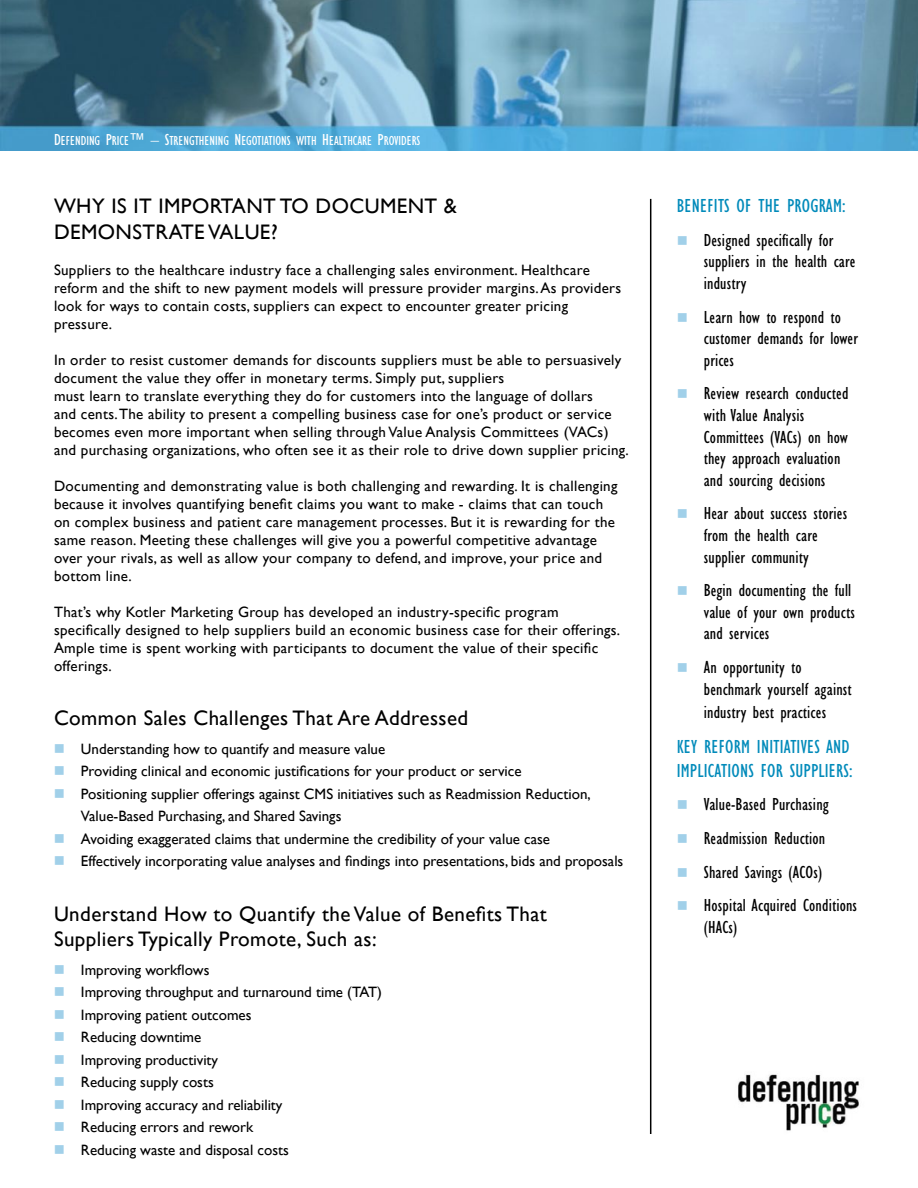
<style>
.page{position:relative;width:918px;height:1188px;background:#fff}
.page>*{position:absolute;margin:0;border:0;box-sizing:border-box;transform-origin:0 0}
.t1{font:21px/25.2px "Gill Sans";letter-spacing:.02em;color:#000}
.t2{font:condensed 19.5px/23.4px "Gill Sans Std";letter-spacing:.01em;color:#008aba}
.t3{font:condensed 18px/21.6px "Gill Sans Std";letter-spacing:.01em;color:#000}
.t4{font:15px/18px "Gill Sans";letter-spacing:.02em;color:#000}
.t5{font:15px/22.5px "Gill Sans";color:#000}
.t6{font:condensed 13.5px "Gill Sans Std";color:#fff}
.s1{font-size:16.5px}
</style>
<div class="page">
<img style="left:0;top:0;width:918px;height:151px">
<img style="left:738px;top:1074px;width:121px;height:57px">
<hr style="left:650px;top:199px;width:1px;height:935px;background:#000">
<p class="t6" style="left:54px;top:133px;width:368px"><span class="s1">D</span>EFENDING <span class="s1">P</span>RICE<span class="s1">™ – S</span>TRENGTHENING <span class="s1">N</span>EGOTIATIONS WITH <span class="s1">H</span>EALTHCARE <span class="s1">P</span>ROVIDERS</p>
<h1 class="t1" style="left:54px;top:194px;width:405px">WHY IS IT IMPORTANT TO DOCUMENT &amp;<br>DEMONSTRATE VALUE?</h1>
<p class="t4" style="left:54px;top:261px;width:569px">Suppliers to the healthcare industry face a challenging sales environment. Healthcare reform and the shift to new payment models will pressure provider margins. As providers look for ways to contain costs, suppliers can expect to encounter greater pricing pressure.</p>
<p class="t4" style="left:54px;top:351px;width:576px">In order to resist customer demands for discounts suppliers must be able to persuasively document the value they offer in monetary terms. Simply put, suppliers<br>must learn to translate everything they do for customers into the language of dollars<br>and cents. The ability to present a compelling business case for one’s product or service becomes even more important when selling through Value Analysis Committees (VACs) and purchasing organizations, who often see it as their role to drive down supplier pricing.</p>
<p class="t4" style="left:54px;top:477px;width:565px">Documenting and demonstrating value is both challenging and rewarding. It is challenging because it involves quantifying benefit claims you want to make - claims that can touch on complex business and patient care management processes. But it is rewarding for the same reason. Meeting these challenges will give you a powerful competitive advantage over your rivals, as well as allow your company to defend, and improve, your price and bottom line.</p>
<p class="t4" style="left:54px;top:603px;width:568px">That’s why Kotler Marketing Group has developed an industry-specific program specifically designed to help suppliers build an economic business case for their offerings.<br>Ample time is spent working with participants to document the value of their specific offerings.</p>
<h1 class="t1" style="left:54px;top:706px;width:416px">Common Sales Challenges That Are Addressed</h1>
<p class="t5" style="left:81px;top:738px;width:544px">Understanding how to quantify and measure value<br>Providing clinical and economic justifications for your product or service<br>Positioning supplier offerings against CMS initiatives such as Readmission Reduction, Value-Based Purchasing, and Shared Savings<br>Avoiding exaggerated claims that undermine the credibility of your value case<br>Effectively incorporating value analyses and findings into presentations, bids and proposals</p>
<h1 class="t1" style="left:54px;top:902px;width:494px">Understand How to Quantify the Value of Benefits That<br>Suppliers Typically Promote, Such as:</h1>
<p class="t5" style="left:81px;top:958px;width:303px">Improving workflows<br>Improving throughput and turnaround time (TAT)<br>Improving patient outcomes<br>Reducing downtime<br>Improving productivity<br>Reducing supply costs<br>Improving accuracy and reliability<br>Reducing errors and rework<br>Reducing waste and disposal costs</p>
<h2 class="t2" style="left:677px;top:195px;width:127px">BENEFITS OF THE PROGRA</h2>
<h2 class="t2" style="left:833px;top:195px;width:14px">M:</h2>
<p class="t3" style="left:704px;top:229px;width:153px">Designed specifically for suppliers in the health care industry</p>
<p class="t3" style="left:704px;top:306px;width:156px">Learn how to respond to customer demands for lower prices</p>
<p class="t3" style="left:704px;top:383px;width:146px">Review research conducted with Value Analysis<br>Committees (VACs) on how they approach evaluation and sourcing decisions</p>
<p class="t3" style="left:704px;top:503px;width:145px">Hear about success stories from the health care supplier community</p>
<p class="t3" style="left:704px;top:580px;width:153px">Begin documenting the full value of your own products and services</p>
<p class="t3" style="left:704px;top:657px;width:149px">An opportunity to benchmark yourself against</p>
<p class="t3" style="left:704px;top:702px;width:124px">industry best practices</p>
<h2 class="t2" style="left:677px;top:736px;width:177px">Key Reform In itiatives and<br>Implications for Suppliers:</h2>
<p class="t3" style="left:704px;top:788px;width:155px;line-height:33.6px">Value-Based Purchasing<br>Readmission Reduction<br>Shared Savings (ACOs)<br>Hospital Acquired Conditions</p>
<p class="t3" style="left:704px;top:916px;width:35px">(HACs)</p>
</div>
